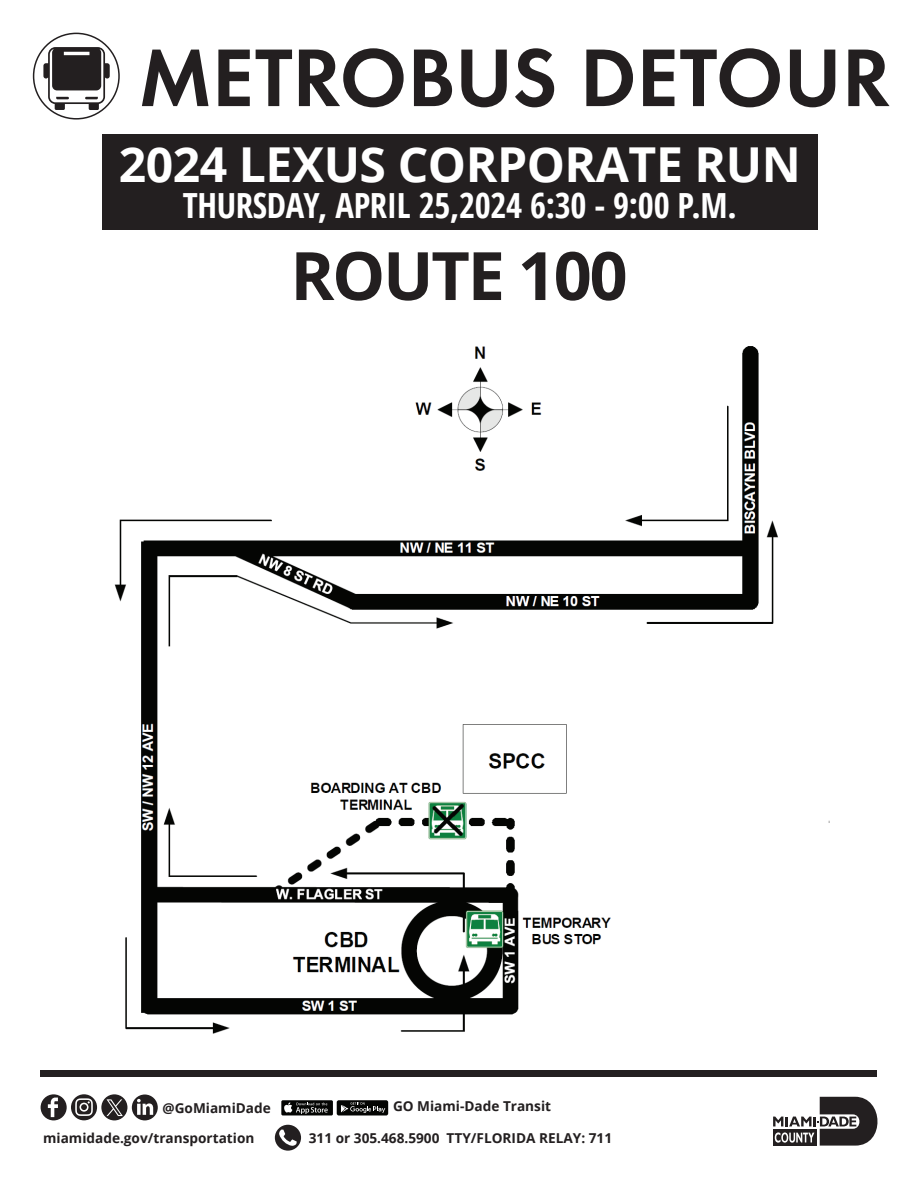
<style>
.page{position:relative;width:918px;height:1188px;background:#fff}
.page>*{position:absolute;margin:0;border:0;box-sizing:border-box;transform-origin:0 0}
.t1{font:600 84.75px "Futura PT";color:#231f20}
.t2{font:700 66.75px "Open Sans";letter-spacing:-.035em;color:#231f20}
.t3{font:700 48.15px "Open Sans";letter-spacing:-.01em;color:#fff}
.t4{font:700 34.65px "Open Sans Condensed";letter-spacing:-.01em;color:#fff}
.t5{font:700 13.65px "Open Sans";color:#231f20}
</style>
<div class="page">
<div style="left:33px;top:33px;width:87px;height:87px;border:2px solid #231f20;border-radius:50%"></div>
<svg style="left:43px;top:47px;width:67px;height:63px"></svg>
<svg style="left:773px;top:1097px;width:105px;height:49px"></svg>
<div style="left:40px;top:1070px;width:838px;height:7px;background:#231f20"></div>
<div style="left:337px;top:1100px;width:51px;height:15px;background:#040503;border-radius:2px"></div>
<svg style="left:341px;top:1102px;width:44px;height:11px"></svg>
<div style="left:281px;top:1100px;width:52px;height:15px;background:#040503;border-radius:2px"></div>
<svg style="left:284px;top:1102px;width:44px;height:12px"></svg>
<div style="left:275px;top:1125px;width:26px;height:26px;background:#231f20;border-radius:50%"></div>
<svg style="left:279px;top:1130px;width:18px;height:16px"></svg>
<svg style="left:41px;top:1094px;width:117px;height:26px"></svg>
<div style="left:102px;top:134px;width:716px;height:96px;background:#231f20"></div>
<img style="left:114px;top:346px;width:716px;height:688px">
<h1 class="t1" style="left:138px;top:25px;width:754px">METROBUS DETOUR</h1>
<h3 class="t3" style="left:119px;top:131px;width:684px">2024 LEXUS CORPORATE RUN</h3>
<h3 class="t4" style="left:183px;top:181px;width:556px">THURSDAY, APRIL 25,2024 6:30 - 9:00 P.M.</h3>
<h2 class="t2" style="left:290px;top:229px;width:339px">ROUTE 100</h2>
<p class="t5" style="left:163px;top:1098px;width:110px">@GoMiamiDade</p>
<p class="t5" style="left:393px;top:1097px;width:160px">GO Miami-Dade Transit</p>
<p class="t5" style="left:43px;top:1128px;width:213px">miamidade.gov/transportation</p>
<p class="t5" style="left:309px;top:1128px;width:305px">311 or 305.468.5900 TTY/FLORIDA RELAY: 711</p>
</div>
